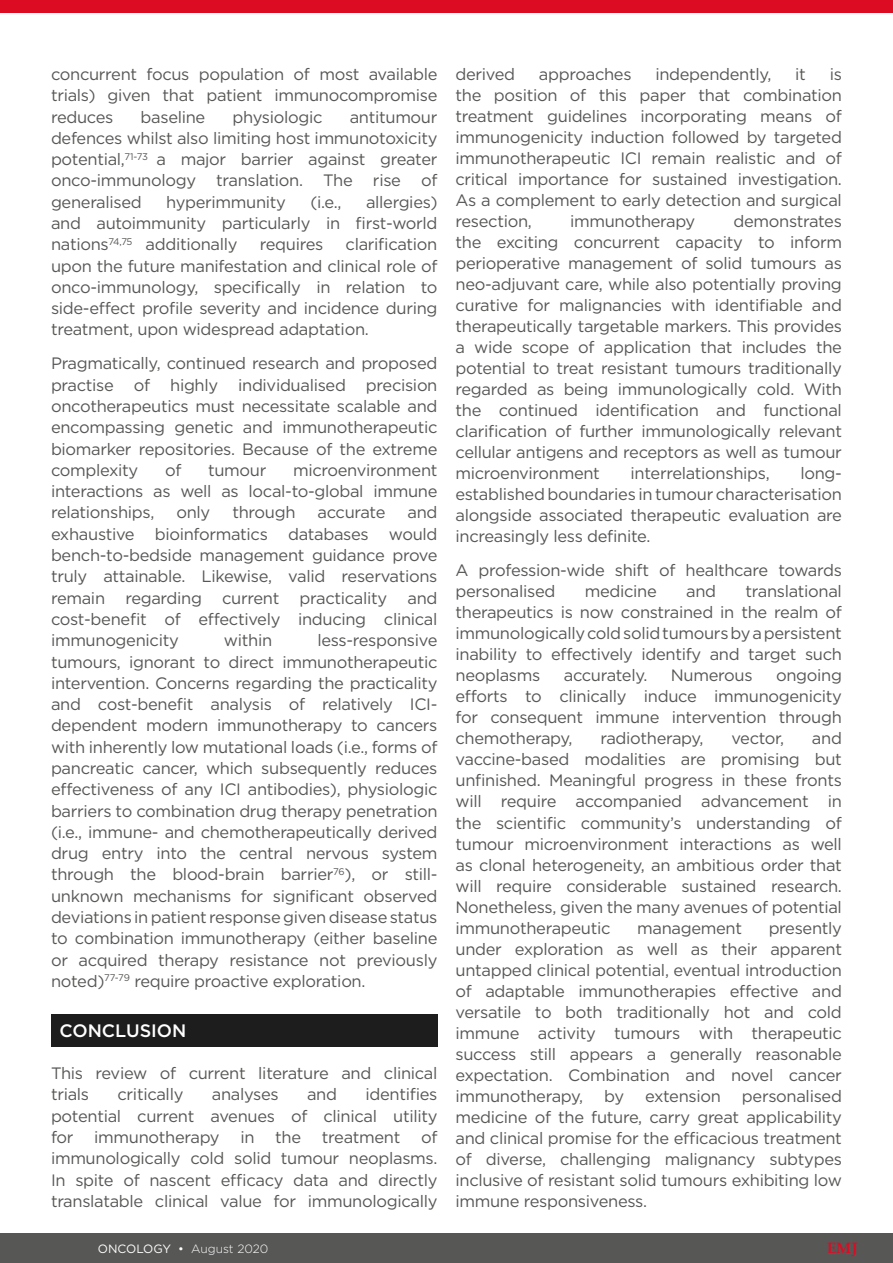
<style>
.page{position:relative;width:893px;height:1263px;background:#fff}
.page>*{position:absolute;margin:0;border:0;box-sizing:border-box;transform-origin:0 0}
.H1__Heading_1{font:500 18px "Gotham";color:#fff}
.Body_Text{font:16.5px/21px "Gotham";letter-spacing:-.02em;color:#575756;text-align:justify}
.t1{font:700 15px "Palatino Linotype";color:#dc0c23}
.t2{font:300 12px "Gotham";color:#fff}
.s1{font-weight:400}
</style>
<div class="page">
<div style="left:0;top:0;width:893px;height:13px;background:#dc0c23"></div>
<div style="left:0;top:1233px;width:893px;height:30px;background:#575756"></div>
<div style="left:51px;top:1014px;width:386px;height:32px;background:#1d1d1d"></div>
<p class="Body_Text" style="left:51px;top:63px;width:388px">concurrent focus population of most available trials) given that patient immunocompromise reduces</p>
<p class="Body_Text" style="left:141px;top:106px;width:66px">baseline</p>
<p class="Body_Text" style="left:233px;top:106px;width:91px">physiologic</p>
<p class="Body_Text" style="left:51px;top:106px;width:388px;text-indent:299px">antitumour defences whilst also limiting host immunotoxicity potential,<sup>71-73</sup> a major barrier against greater onco-immunology translation. The rise of generalised</p>
<p class="Body_Text" style="left:51px;top:191px;width:388px;text-indent:315px">allergies) and autoimmunity particularly in first-world nations<sup>74,75</sup> additionally</p>
<p class="Body_Text" style="left:166px;top:191px;width:121px">hyperimmunity</p>
<p class="Body_Text" style="left:310px;top:191px;width:33px">(i.e.,</p>
<p class="Body_Text" style="left:51px;top:233px;width:388px;text-indent:295px">clarification upon the future manifestation and clinical role of onco-immunology, specifically in relation to side-effect profile severity and incidence during treatment, upon widespread adaptation.</p>
<p class="Body_Text" style="left:51px;top:353px;width:388px">Pragmatically, continued research and proposed practise of highly individualised precision oncotherapeutics must necessitate scalable and encompassing genetic and immunotherapeutic biomarker repositories. Because of the extreme complexity</p>
<p class="Body_Text" style="left:260px;top:234px;width:65px">requires</p>
<p class="Body_Text" style="left:165px;top:459px;width:18px">of</p>
<p class="Body_Text" style="left:208px;top:459px;width:60px">tumour</p>
<p class="Body_Text" style="left:51px;top:459px;width:388px;text-indent:242px">microenvironment interactions as well as local-to-global immune relationships,</p>
<p class="Body_Text" style="left:51px;top:502px;width:388px;text-indent:356px">and exhaustive bioinformatics databases would bench-to-bedside management guidance prove truly attainable. Likewise, valid reservations remain regarding current practicality and cost-benefit of effectively inducing clinical immunogenicity</p>
<p class="Body_Text" style="left:176px;top:502px;width:35px">only</p>
<p class="Body_Text" style="left:232px;top:502px;width:65px">through</p>
<p class="Body_Text" style="left:318px;top:502px;width:69px">accurate</p>
<p class="Body_Text" style="left:51px;top:629px;width:388px;text-indent:266px">less-responsive tumours, ignorant to direct immunotherapeutic intervention. Concerns regarding the practicality and cost-benefit analysis of relatively ICI&shy;dependent modern immunotherapy to cancers with inherently low mutational loads (i.e., forms of pancreatic cancer, which subsequently reduces effectiveness of any ICI antibodies), physiologic barriers to combination drug therapy penetration (i.e., immune- and chemotherapeutically derived drug entry into the central nervous system through the blood-brain barrier<sup>76</sup>), or still&shy;unknown mechanisms for significant observed deviations in patient response given disease status to combination immunotherapy (either baseline or acquired therapy resistance not previously noted)<sup>77-79</sup> require proactive exploration.</p>
<p class="H1__Heading_1" style="left:60px;top:1018px;width:128px">CONCLUSION</p>
<p class="Body_Text" style="left:51px;top:1062px;width:388px">This review of current literature and clinical trials</p>
<p class="Body_Text" style="left:224px;top:629px;width:50px">within</p>
<p class="Body_Text" style="left:51px;top:1083px;width:388px;text-indent:314px">identifies potential current avenues of clinical utility for</p>
<p class="Body_Text" style="left:118px;top:1084px;width:67px">critically</p>
<p class="Body_Text" style="left:212px;top:1084px;width:68px">analyses</p>
<p class="Body_Text" style="left:307px;top:1084px;width:32px">and</p>
<p class="Body_Text" style="left:51px;top:1126px;width:388px;text-indent:370px">of immunologically cold solid tumour neoplasms.<br>In spite of nascent efficacy data and directly translatable clinical value for immunologically</p>
<p class="Body_Text" style="left:94px;top:1126px;width:127px">immunotherapy</p>
<p class="Body_Text" style="left:240px;top:1126px;width:16px">in</p>
<p class="Body_Text" style="left:275px;top:1126px;width:27px">the</p>
<p class="Body_Text" style="left:322px;top:1126px;width:80px">treatment</p>
<p class="Body_Text" style="left:455px;top:63px;width:61px">derived</p>
<p class="Body_Text" style="left:539px;top:63px;width:94px">approaches</p>
<p class="Body_Text" style="left:655px;top:63px;width:118px">independently,</p>
<p class="Body_Text" style="left:795px;top:63px;width:12px">it</p>
<p class="Body_Text" style="left:455px;top:63px;width:388px;text-indent:374px">is the position of this paper that combination treatment guidelines incorporating means of immunogenicity induction followed by targeted immunotherapeutic ICI remain realistic and of critical importance for sustained investigation.<br>As a complement to early detection and surgical resection,</p>
<p class="Body_Text" style="left:455px;top:210px;width:388px;text-indent:278px">demonstrates the exciting concurrent capacity to inform perioperative management of solid tumours as neo-adjuvant care, while also potentially proving curative for malignancies with identifiable and therapeutically targetable markers. This provides a wide scope of application that includes the potential to treat resistant tumours traditionally regarded as being immunologically cold. With the continued identification and functional clarification of further immunologically relevant cellular antigens and receptors as well as tumour microenvironment</p>
<p class="Body_Text" style="left:570px;top:210px;width:127px">immunotherapy</p>
<p class="Body_Text" style="left:455px;top:463px;width:388px;text-indent:345px">long&shy;established boundaries in tumour characterisation alongside associated therapeutic evaluation are increasingly less definite.</p>
<p class="Body_Text" style="left:455px;top:559px;width:388px">A profession-wide shift of healthcare towards personalised</p>
<p class="Body_Text" style="left:631px;top:463px;width:141px">interrelationships,</p>
<p class="Body_Text" style="left:455px;top:580px;width:388px;text-indent:290px">translational therapeutics is now constrained in the realm of immunologically cold solid tumours by a persistent inability to effectively identify and target such neoplasms</p>
<p class="Body_Text" style="left:585px;top:580px;width:74px">medicine</p>
<p class="Body_Text" style="left:686px;top:580px;width:32px">and</p>
<p class="Body_Text" style="left:564px;top:665px;width:85px">accurately.</p>
<p class="Body_Text" style="left:671px;top:665px;width:83px">Numerous</p>
<p class="Body_Text" style="left:455px;top:665px;width:388px;text-indent:321px">ongoing efforts to clinically induce immunogenicity for consequent immune intervention through chemotherapy,</p>
<p class="Body_Text" style="left:455px;top:728px;width:388px;text-indent:356px">and vaccine-based modalities are promising but unfinished. Meaningful progress in these fronts will require accompanied advancement in the scientific community’s understanding of tumour microenvironment interactions as well as clonal heterogeneity, an ambitious order that will require considerable sustained research.<br>Nonetheless, given the many avenues of potential immunotherapeutic</p>
<p class="Body_Text" style="left:600px;top:728px;width:105px">radiotherapy,</p>
<p class="Body_Text" style="left:731px;top:728px;width:54px">vector,</p>
<p class="Body_Text" style="left:455px;top:917px;width:388px;text-indent:313px">presently under exploration as well as their apparent untapped clinical potential, eventual introduction of adaptable immunotherapies effective and versatile to both traditionally hot and cold immune activity tumours with therapeutic success still appears a generally reasonable expectation. Combination and novel cancer immunotherapy,</p>
<p class="Body_Text" style="left:637px;top:917px;width:106px">management</p>
<p class="Body_Text" style="left:455px;top:1085px;width:388px;text-indent:286px">personalised medicine of the future, carry great applicability and clinical promise for the efficacious treatment of diverse, challenging malignancy subtypes inclusive of resistant solid tumours exhibiting low immune responsiveness.</p>
<p class="Body_Text" style="left:604px;top:1085px;width:21px">by</p>
<p class="Body_Text" style="left:645px;top:1085px;width:77px">extension</p>
<p class="t2" style="left:98px;top:1241px;width:172px"><span class="s1">ONCOLOGY •</span> August 2020</p>
<p class="t1" style="left:827px;top:1238px;width:32px">EMJ</p>
</div>
